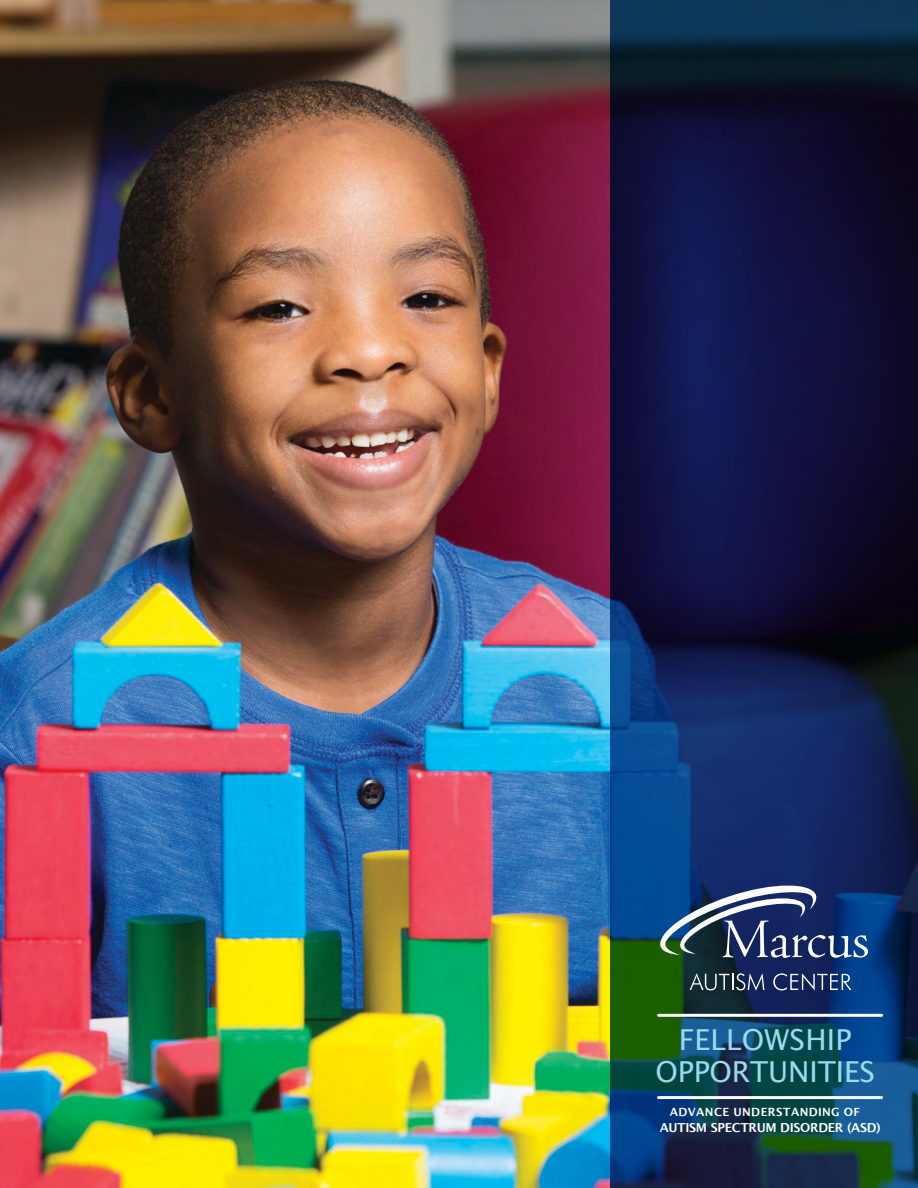
<style>
.page{position:relative;width:918px;height:1188px;background:#fff}
.page>*{position:absolute;margin:0;border:0;box-sizing:border-box;transform-origin:0 0}
.t1{font:28.95px/32.5px "Lucida Grande";letter-spacing:-.005em;color:#9bdaec;text-align:center}
.t2{font:700 12.45px "Lucida Grande";letter-spacing:-.025em;color:#fff}
.t3{font:700 11.4px "Lucida Grande";letter-spacing:.03em;color:#fff}
</style>
<div class="page">
<img style="left:0;top:0;width:610px;height:1188px">
<svg style="left:610px;top:0;width:308px;height:1188px;background:#0e2147"></svg>
<hr style="left:658px;top:1096px;width:224px;height:3px;background:#fff">
<hr style="left:658px;top:1014px;width:224px;height:3px;background:#fff">
<svg style="left:690px;top:973px;width:75px;height:18px"></svg>
<svg style="left:773px;top:973px;width:78px;height:17px"></svg>
<svg style="left:656px;top:882px;width:212px;height:76px;background:#3b5781"></svg>
<h1 class="t1" style="left:656px;top:1025px;width:221px">FELLOWSHIP<br>OPPORTUNITIES</h1>
<p class="t3" style="left:670px;top:1107px;width:191px">ADVANCE UNDERSTANDING OF</p>
<p class="t2" style="left:660px;top:1122px;width:223px">AUTISM SPECTRUM DISORDER (ASD)</p>
</div>
